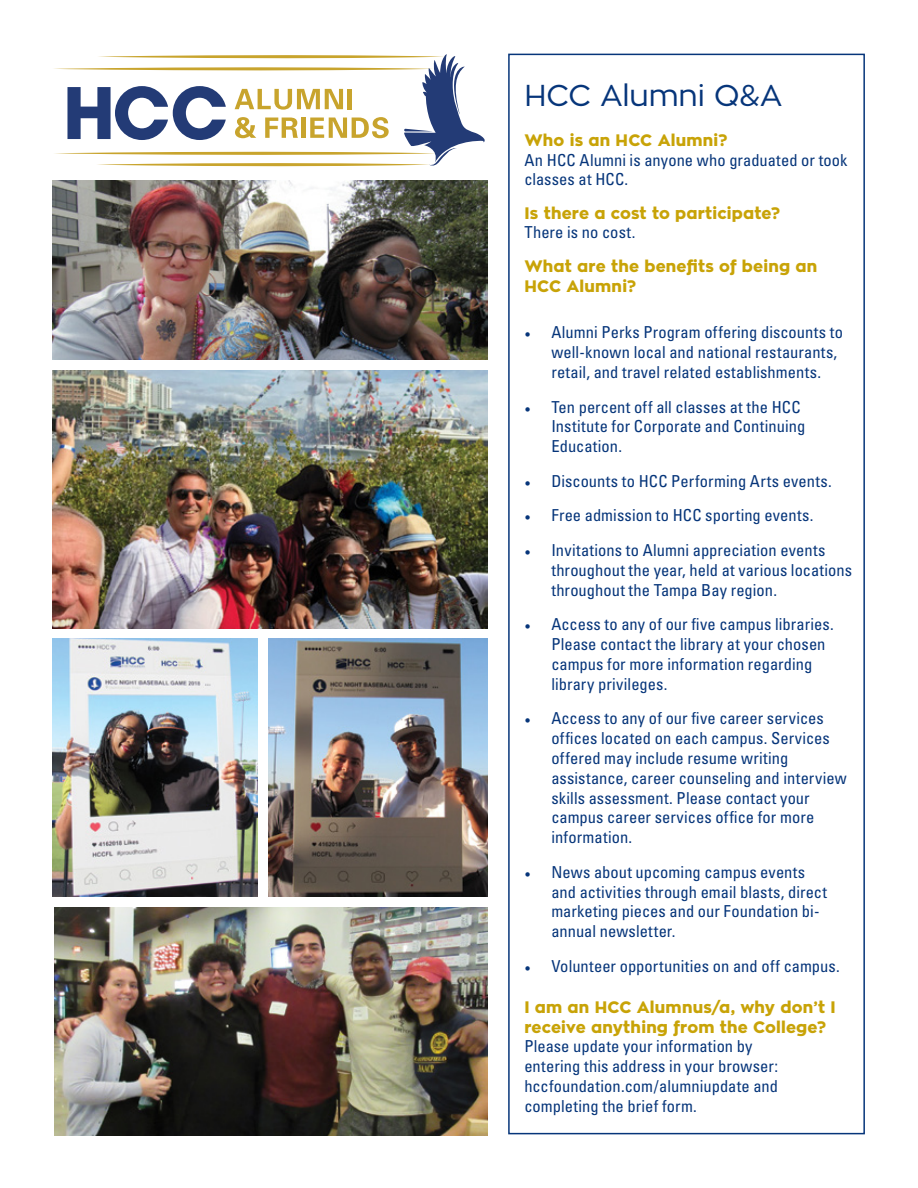
<style>
.page{position:relative;width:918px;height:1188px;background:#fff}
.page>*{position:absolute;margin:0;border:0;box-sizing:border-box;transform-origin:0 0}
.t1{font:30px "Zona Pro";letter-spacing:-.005em;color:#06357a}
.t2{font:condensed 16.5px/19.8px "Univers";letter-spacing:.005em;color:#06357a}
.t3{font:800 16.5px/19.8px "Zona Pro";letter-spacing:.01em;color:#c8a307}
.s1{font-family:"Minion Pro";font-stretch:normal}
</style>
<div class="page">
<img style="left:53px;top:639px;width:204px;height:258px">
<img style="left:54px;top:908px;width:433px;height:228px">
<img style="left:53px;top:180px;width:434px;height:179px">
<img style="left:269px;top:639px;width:218px;height:258px">
<img style="left:53px;top:370px;width:434px;height:258px">
<svg style="left:54px;top:54px;width:431px;height:113px"></svg>
<div style="left:508px;top:54px;width:357px;height:1080px;border:2px solid #06357a"></div>
<h1 class="t1" style="left:524px;top:76px;width:259px">HCC Alumni Q&amp;A</h1>
<p class="t3" style="left:524px;top:130px;width:204px">Who is an HCC Alumni?</p>
<p class="t2" style="left:524px;top:150px;width:325px">An HCC Alumni is anyone who graduated or took classes at HCC.</p>
<p class="t3" style="left:524px;top:203px;width:257px">Is there a cost to participate?</p>
<p class="t2" style="left:524px;top:222px;width:113px">There is no cost.</p>
<p class="t3" style="left:524px;top:256px;width:294px">What are the benefits of being an<br>HCC Alumni?</p>
<p class="t2" style="left:551px;top:322px;width:293px;text-indent:-27px"><span class="s1">•</span> Alumni Perks Program offering discounts to well-known local and national restaurants, retail, and travel related establishments.</p>
<p class="t2" style="left:551px;top:397px;width:255px;text-indent:-27px"><span class="s1">•</span> Ten percent off all classes at the HCC<br>Institute for Corporate and Continuing<br>Education.</p>
<p class="t2" style="left:524px;top:471px;width:309px"><span class="s1">•</span> Discounts to HCC Performing Arts events.</p>
<p class="t2" style="left:524px;top:505px;width:291px"><span class="s1">•</span> Free admission to HCC sporting events.</p>
<p class="t2" style="left:551px;top:540px;width:302px;text-indent:-27px"><span class="s1">•</span> Invitations to Alumni appreciation events throughout the year, held at various locations throughout the Tampa Bay region.</p>
<p class="t2" style="left:551px;top:614px;width:284px;text-indent:-27px"><span class="s1">•</span> Access to any of our five campus libraries.<br>Please contact the library at your chosen campus for more information regarding library privileges.</p>
<p class="t2" style="left:551px;top:708px;width:297px;text-indent:-27px"><span class="s1">•</span> Access to any of our five career services offices located on each campus. Services offered may include resume writing assistance, career counseling and interview skills assessment. Please contact your campus career services office for more information.</p>
<p class="t2" style="left:551px;top:862px;width:277px;text-indent:-27px"><span class="s1">•</span> News about upcoming campus events and activities through email blasts, direct marketing pieces and our Foundation bi&shy;annual newsletter.</p>
<p class="t2" style="left:524px;top:956px;width:317px"><span class="s1">•</span> Volunteer opportunities on and off campus.</p>
<p class="t3" style="left:524px;top:997px;width:313px">I am an HCC Alumnus/a, why don’t I receive anything from the College?</p>
<p class="t2" style="left:524px;top:1036px;width:255px">Please update your information by entering this address in your browser: hccfoundation.com/alumniupdate and completing the brief form.</p>
</div>
